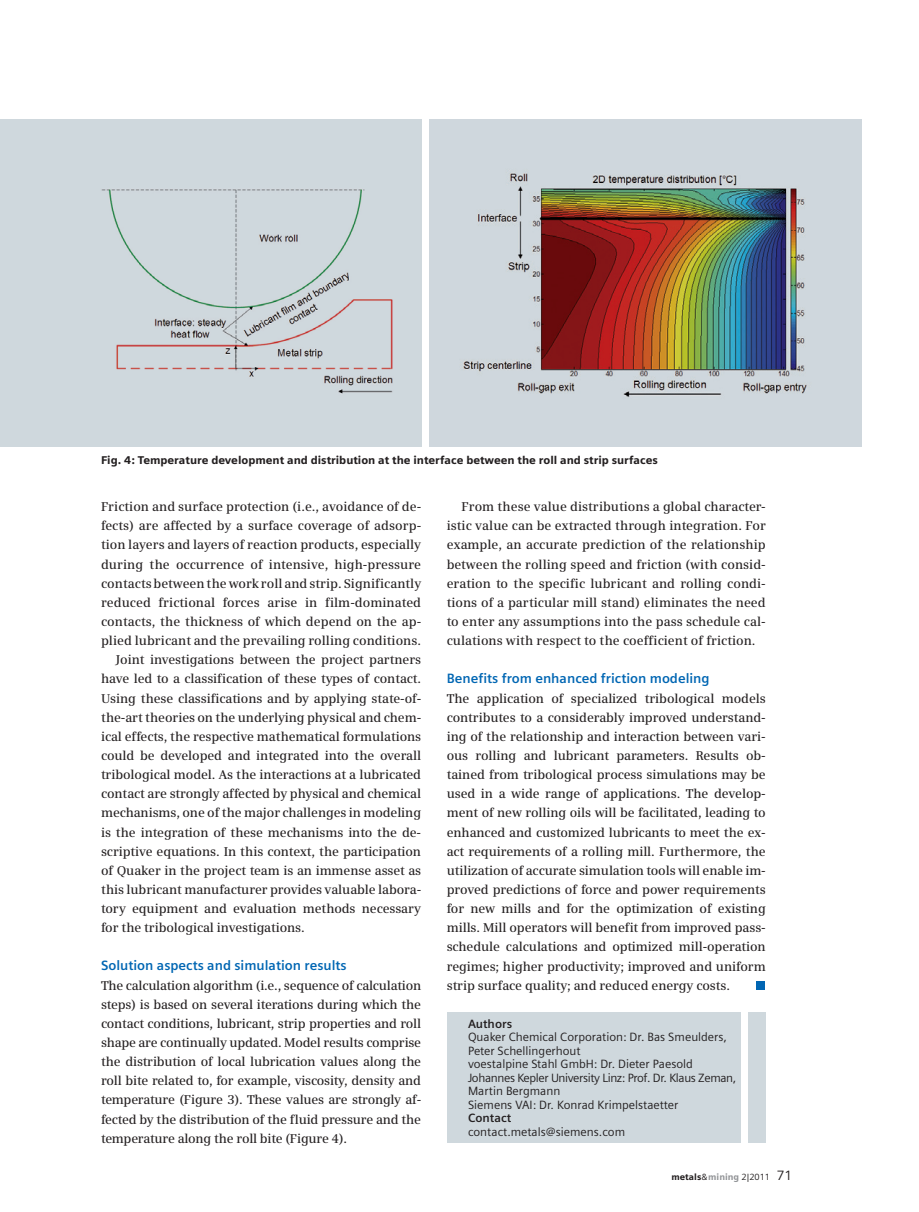
<style>
.page{position:relative;width:919px;height:1212px;background:#fff}
.page>*{position:absolute;margin:0;border:0;box-sizing:border-box;transform-origin:0 0}
.t1{font:700 13.5px "Siemens Sans";color:#0166b3}
.t2{font:600 12.75px/19.2px "Siemens Serif";letter-spacing:-.01em;color:#231f20;text-align:justify}
.t3{font:12px/13.5px "Siemens Sans";color:#231f20}
.t4{font:700 12px "Siemens Sans";color:#231f20}
.t5{font:900 11.25px "Siemens Sans";color:#231f20}
.t6{font:9px "Siemens Sans";color:#231f20}
.s1{font-weight:900}
.s2{font-weight:900;color:#939598}
.s3{font-size:13.5px}
</style>
<div class="page">
<div style="left:756px;top:981px;width:8px;height:8px;background:#0166b3"></div>
<div style="left:1px;top:119px;width:420px;height:327px;background:#cfd8dd"></div>
<img style="left:429px;top:119px;width:432px;height:327px">
<div style="left:446px;top:1012px;width:294px;height:131px;background:#cfd8dd"></div>
<div style="left:748px;top:1012px;width:17px;height:131px;background:#cfd8dd"></div>
<img style="left:0;top:119px;width:1px;height:327px">
<p class="t5" style="left:101px;top:453px;width:558px">Fig. 4: Temperature development and distribution at the interface between the roll and strip surfaces</p>
<p class="t2" style="left:101px;top:497px;width:321px">Friction and surface protection (i.e., avoidance of de-</p>
<p class="t2" style="left:101px;top:516px;width:321px">fects) are affected by a surface coverage of adsorp-</p>
<p class="t2" style="left:101px;top:535px;width:321px">tion layers and layers of reaction products, especially</p>
<p class="t2" style="left:101px;top:555px;width:321px">during the occurrence of intensive, high-pressure</p>
<p class="t2" style="left:101px;top:574px;width:321px">contacts between the work roll and strip. Significantly</p>
<p class="t2" style="left:101px;top:593px;width:321px">reduced frictional forces arise in film-dominated</p>
<p class="t2" style="left:101px;top:612px;width:321px">contacts, the thickness of which depend on the ap-</p>
<p class="t2" style="left:101px;top:631px;width:321px">plied lubricant and the prevailing rolling conditions.</p>
<p class="t2" style="left:116px;top:650px;width:307px">Joint investigations between the project partners</p>
<p class="t2" style="left:101px;top:669px;width:321px">have led to a classification of these types of contact.</p>
<p class="t2" style="left:101px;top:689px;width:321px">Using these classifications and by applying state-of-</p>
<p class="t2" style="left:101px;top:708px;width:321px">the-art theories on the underlying physical and chem-</p>
<p class="t2" style="left:101px;top:727px;width:321px">ical effects, the respective mathematical formulations</p>
<p class="t2" style="left:101px;top:746px;width:321px">could be developed and integrated into the overall</p>
<p class="t2" style="left:101px;top:765px;width:321px">tribological model. As the interactions at a lubricated</p>
<p class="t2" style="left:101px;top:784px;width:321px">contact are strongly affected by physical and chemical</p>
<p class="t2" style="left:101px;top:803px;width:321px">mechanisms, one of the major challenges in modeling</p>
<p class="t2" style="left:101px;top:823px;width:321px">is the integration of these mechanisms into the de-</p>
<p class="t2" style="left:101px;top:842px;width:321px">scriptive equations. In this context, the participation</p>
<p class="t2" style="left:101px;top:861px;width:321px">of Quaker in the project team is an immense asset as</p>
<p class="t2" style="left:101px;top:880px;width:321px">this lubricant manufacturer provides valuable labora-</p>
<p class="t2" style="left:101px;top:899px;width:321px">tory equipment and evaluation methods necessary</p>
<p class="t2" style="left:101px;top:918px;width:205px">for the tribological investigations.</p>
<p class="t1" style="left:101px;top:958px;width:247px">Solution aspects and simulation results</p>
<p class="t2" style="left:101px;top:976px;width:321px">The calculation algorithm (i.e., sequence of calculation steps) is based on several iterations during which the contact conditions, lubricant, strip properties and roll shape are continually updated. Model results comprise the distribution of local lubrication values along the roll bite related to, for example, viscosity, density and temperature (Figure 3). These values are strongly af&shy;fected by the distribution of the fluid pressure and the temperature along the roll bite (Figure 4).</p>
<p class="t2" style="left:446px;top:497px;width:320px;text-indent:15px">From these value distributions a global character&shy;istic value can be extracted through integration. For example, an accurate prediction of the relationship between the rolling speed and friction (with consid&shy;eration to the specific lubricant and rolling condi&shy;tions of a particular mill stand) eliminates the need to enter any assumptions into the pass schedule cal&shy;culations with respect to the coefficient of friction.</p>
<p class="t1" style="left:446px;top:671px;width:264px">Benefits from enhanced friction modeling</p>
<p class="t2" style="left:446px;top:689px;width:320px">The application of specialized tribological models contributes to a considerably improved understand&shy;ing of the relationship and interaction between vari&shy;ous rolling and lubricant parameters. Results ob&shy;tained from tribological process simulations may be used in a wide range of applications. The develop&shy;ment of new rolling oils will be facilitated, leading to enhanced and customized lubricants to meet the ex&shy;act requirements of a rolling mill. Furthermore, the utilization of accurate simulation tools will enable im&shy;proved predictions of force and power requirements for new mills and for the optimization of existing mills. Mill operators will benefit from improved pass&shy;schedule calculations and optimized mill-operation regimes; higher productivity; improved and uniform strip surface quality; and reduced energy costs.</p>
<p class="t4" style="left:468px;top:1017px;width:46px">Authors</p>
<p class="t3" style="left:468px;top:1030px;width:270px">Quaker Chemical Corporation: Dr. Bas Smeulders, Peter Schellingerhout<br>voestalpine Stahl G mbH: Dr. Dieter Paesold Johannes Kepler University Linz: Prof. Dr. Klaus Zeman, Martin Bergmann<br>Siemens VAI : Dr. Konrad Krimpelstaetter</p>
<p class="t4" style="left:468px;top:1111px;width:45px">Contact</p>
<p class="t3" style="left:468px;top:1125px;width:159px">contact.metals@siemens.com</p>
<p class="t6" style="left:671px;top:1172px;width:122px"><span class="s1">metals</span>&amp;<span class="s2">mining</span> 2|2011 <span class="s3">71</span></p>
</div>
